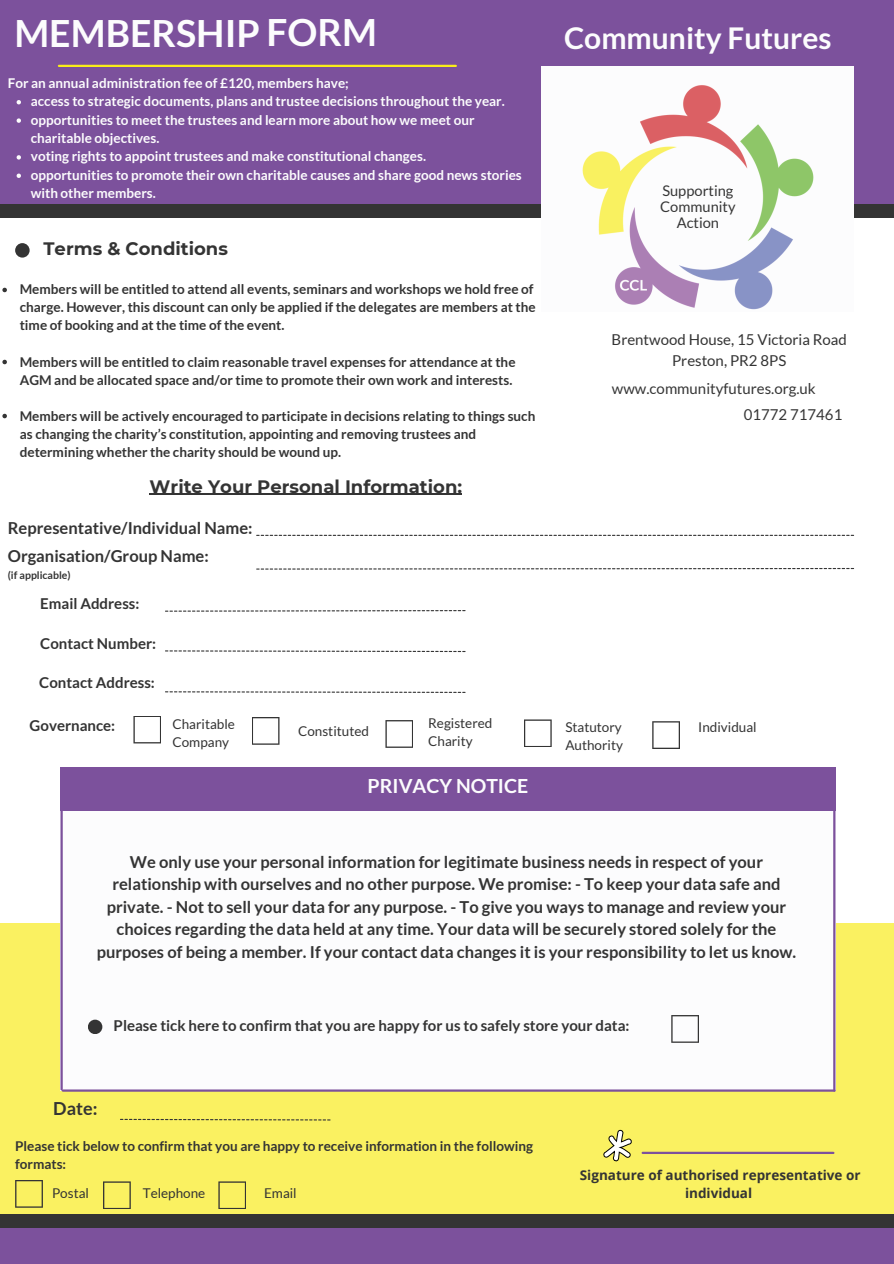
<style>
.page{position:relative;width:894px;height:1264px;background:#fff}
.page>*{position:absolute;margin:0;border:0;box-sizing:border-box;transform-origin:0 0}
.t1{font:700 37.5px "Lato";color:#fcfcfd}
.t2{font:700 30px "Lato";color:#fcfcfd}
.t3{font:700 19.5px "Lato";color:#fcfcfd}
.t4{font:700 18px "Montserrat";color:#343434}
.t5{font:700 18px "Lato";color:#343434}
.t6{font:700 16.5px/22.5px "Lato";color:#343434;text-align:center}
.t7{font:700 15px "Lato";color:#343434}
.t8{font:15px "Lato";color:#343434}
.t9{font:15px "Lato";color:#363636}
.t10{font:14.7px "Lato";color:#363636}
.t11{font:700 13.5px/18px "Lato";color:#343434}
.t12{font:700 13.5px/18.3px "Lato";color:#fcfcfd}
.t13{font:13.5px/18px "Lato";color:#343434}
.t14{font:700 13.5px/18px "Open Sans";color:#343434;text-align:center}
.t15{font:700 10.5px "Lato";color:#343434}
</style>
<div class="page">
<div style="left:0;top:0;width:893px;height:204px;background:#7c519c"></div>
<div style="left:0;top:204px;width:893px;height:14px;background:#343434"></div>
<div style="left:541px;top:66px;width:312px;height:245px;background:#fcfcfd"></div>
<div style="left:0;top:1214px;width:893px;height:49px;background:#7c519c"></div>
<div style="left:0;top:1214px;width:893px;height:13px;background:#343434"></div>
<div style="left:0;top:923px;width:893px;height:291px;background:#faf161"></div>
<hr style="left:642px;top:1151px;width:191px;height:2px;background:#7c519c">
<hr style="left:59px;top:65px;width:396px;height:2px;background:#f9ec19">
<div style="left:15px;top:243px;width:15px;height:14px;background:#343434;border-radius:50%"></div>
<img style="left:582px;top:85px;width:232px;height:225px">
<svg style="left:133px;top:716px;width:28px;height:27px"></svg>
<svg style="left:252px;top:717px;width:27px;height:27px"></svg>
<svg style="left:385px;top:720px;width:28px;height:27px"></svg>
<svg style="left:524px;top:719px;width:27px;height:28px"></svg>
<svg style="left:652px;top:721px;width:27px;height:28px"></svg>
<svg style="left:256px;top:535px;width:597px;height:1px"></svg>
<svg style="left:256px;top:568px;width:597px;height:1px"></svg>
<svg style="left:165px;top:650px;width:300px;height:2px"></svg>
<svg style="left:165px;top:610px;width:300px;height:1px"></svg>
<svg style="left:165px;top:691px;width:300px;height:2px"></svg>
<div style="left:60px;top:767px;width:775px;height:43px;background:#7c519c"></div>
<div style="left:60px;top:810px;width:775px;height:280px;background:#fcfcfd"></div>
<hr style="left:60px;top:804px;width:3px;height:285px;background:#7c519c">
<hr style="left:63px;top:1089px;width:771px;height:2px;background:#7c519c">
<hr style="left:833px;top:768px;width:2px;height:322px;background:#7c519c">
<div style="left:88px;top:1019px;width:14px;height:15px;background:#343434;border-radius:50%"></div>
<svg style="left:671px;top:1015px;width:27px;height:27px"></svg>
<svg style="left:15px;top:1180px;width:28px;height:27px"></svg>
<svg style="left:103px;top:1181px;width:28px;height:28px"></svg>
<svg style="left:218px;top:1181px;width:28px;height:28px"></svg>
<svg style="left:120px;top:1118px;width:210px;height:2px"></svg>
<svg style="left:603px;top:1130px;width:28px;height:31px"></svg>
<svg style="left:17px;top:100px;width:4px;height:4px"></svg>
<svg style="left:17px;top:118px;width:4px;height:5px"></svg>
<svg style="left:17px;top:155px;width:4px;height:4px"></svg>
<svg style="left:17px;top:173px;width:4px;height:5px"></svg>
<hr style="left:150px;top:494px;width:312px;height:1px;background:#343434">
<svg style="left:2px;top:288px;width:5px;height:4px"></svg>
<svg style="left:2px;top:360px;width:5px;height:4px"></svg>
<svg style="left:2px;top:414px;width:5px;height:4px"></svg>
<p class="t1" style="left:14px;top:10px;width:364px">MEMBERSHIP FORM</p>
<p class="t2" style="left:564px;top:20px;width:269px">Community Futures</p>
<p class="t12" style="left:8px;top:73px;width:342px">For an annual administration fee of £120, members have;</p>
<p class="t12" style="left:31px;top:92px;width:475px">access to strategic documents, plans and trustee decisions throughout the year.</p>
<p class="t12" style="left:31px;top:110px;width:445px">opportunities to meet the trustees and learn more about how we meet our charitable objectives.</p>
<p class="t12" style="left:31px;top:147px;width:396px">voting rights to appoint trustees and make constitutional changes.</p>
<p class="t12" style="left:31px;top:165px;width:492px">opportunities to promote their own charitable causes and share good news stories with other members.</p>
<p class="t10" style="left:662px;top:182px;width:73px">Supporting</p>
<p class="t10" style="left:660px;top:197px;width:77px">Community</p>
<p class="t10" style="left:676px;top:213px;width:44px">Action</p>
<p class="t4" style="left:43px;top:237px;width:186px">Terms &amp; Conditions</p>
<p class="t11" style="left:20px;top:280px;width:517px">Members will be entitled to attend all events, seminars and workshops we hold free of charge. However, this discount can only be applied if the delegates are members at the time of booking and at the time of the event.</p>
<p class="t11" style="left:20px;top:352px;width:497px">Members will be entitled to claim reasonable travel expenses for attendance at the<br>AGM and be allocated space and/or time to promote their own work and interests.</p>
<p class="t11" style="left:20px;top:406px;width:517px">Members will be actively encouraged to participate in decisions relating to things such as changing the charity’s constitution, appointing and removing trustees and determining whether the charity should be wound up.</p>
<p class="t4" style="left:150px;top:475px;width:314px">Write Your Personal Information:</p>
<p class="t6" style="left:8px;top:516px;width:246px">Representative/Individual Name:</p>
<p class="t6" style="left:8px;top:544px;width:202px">Organisation/Group Name:</p>
<p class="t15" style="left:8px;top:568px;width:64px">(if applicable)</p>
<p class="t7" style="left:40px;top:594px;width:101px">Email Address:</p>
<p class="t7" style="left:40px;top:633px;width:117px">Contact Number:</p>
<p class="t7" style="left:39px;top:673px;width:117px">Contact Address:</p>
<p class="t8" style="left:611px;top:330px;width:237px">Brentwood House, 15 Victoria Road</p>
<p class="t8" style="left:672px;top:351px;width:116px">Preston, PR2 8PS</p>
<p class="t9" style="left:611px;top:379px;width:205px">www.communityfutures.org.uk</p>
<p class="t9" style="left:743px;top:405px;width:100px">01772 717461</p>
<p class="t7" style="left:30px;top:716px;width:87px">Governance:</p>
<p class="t13" style="left:172px;top:714px;width:64px">Charitable<br>Company</p>
<p class="t13" style="left:298px;top:721px;width:72px">Constituted</p>
<p class="t13" style="left:428px;top:713px;width:66px">Registered<br>Charity</p>
<p class="t13" style="left:565px;top:718px;width:59px">Statutory<br>Authority</p>
<p class="t13" style="left:698px;top:718px;width:60px">Individual</p>
<p class="t3" style="left:367px;top:774px;width:162px">PRIVACY NOTICE</p>
<p class="t6" style="left:97px;top:850px;width:700px">We only use your personal information for legitimate business needs in respect of your relationship with ourselves and no other purpose. We promise: - To keep your data safe and private. - Not to sell your data for any purpose. - To give you ways to manage and review your choices regarding the data held at any time. Your data will be securely stored solely for the purposes of being a member. If your contact data changes it is your responsibility to let us know.</p>
<p class="t7" style="left:114px;top:1016px;width:517px">Please tick here to confirm that you are happy for us to safely store your data:</p>
<p class="t5" style="left:53px;top:1097px;width:46px">Date:</p>
<p class="t11" style="left:15px;top:1136px;width:519px">Please tick below to confirm that you are happy to receive information in the following formats:</p>
<p class="t13" style="left:52px;top:1183px;width:38px">Postal</p>
<p class="t13" style="left:143px;top:1183px;width:64px">Telephone</p>
<p class="t13" style="left:264px;top:1183px;width:34px">Email</p>
<p class="t14" style="left:579px;top:1165px;width:282px">Signature of authorised representative or individual</p>
</div>
